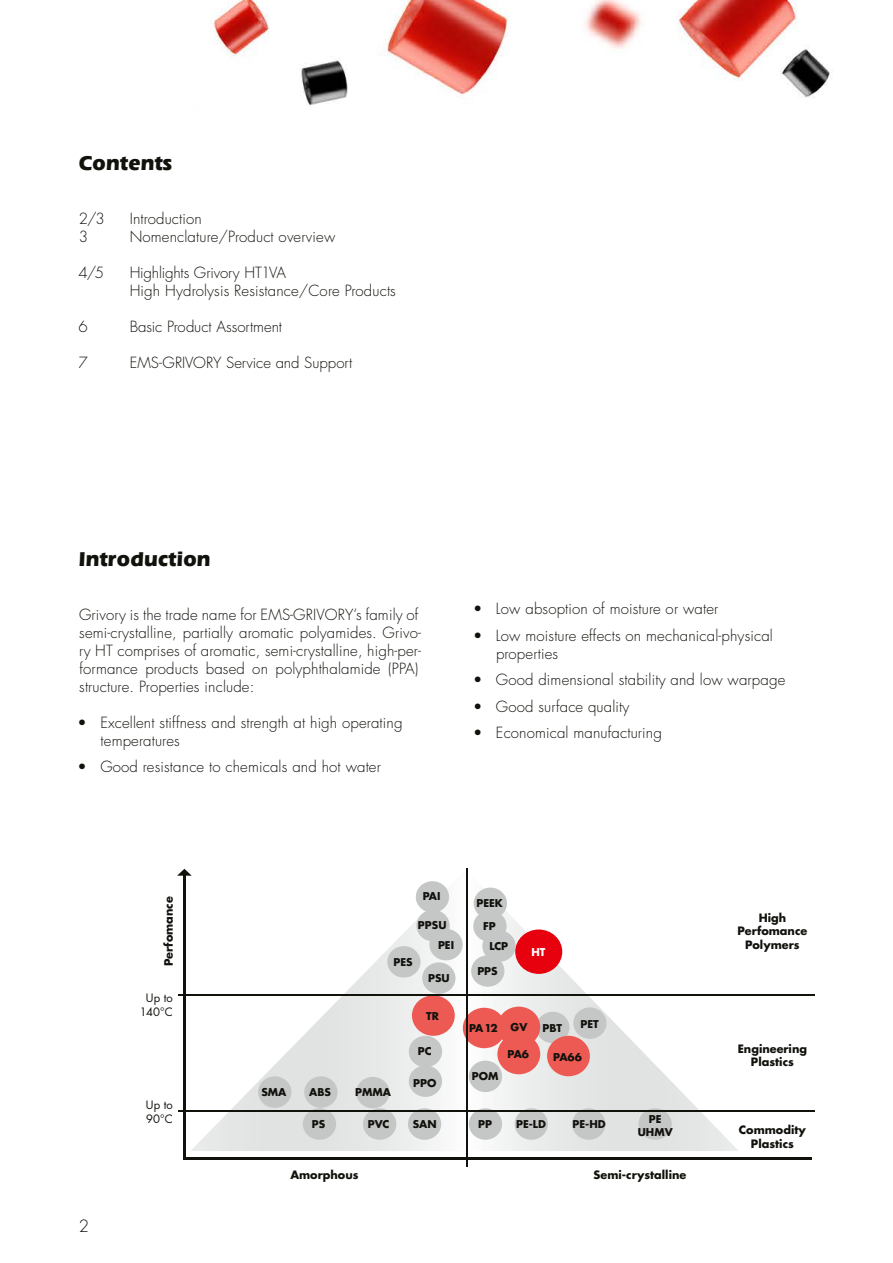
<style>
.page{position:relative;width:893px;height:1263px;background:#fff}
.page>*{position:absolute;margin:0;border:0;box-sizing:border-box;transform-origin:0 0}
.t1{font:700 21px "Eras IT Cby BT";letter-spacing:.01em;color:#12120d}
.t2{font:300 16.5px "Futura LT Pro";color:#12120d}
.t3{font:300 15px/18px "Futura LT Pro";letter-spacing:.01em;color:#12120d}
.t4{font:700 11.25px/13.5px "Futura LT Pro";color:#12120d;text-align:center}
.t5{font:11.25px/13.5px "Futura LT Pro";letter-spacing:.015em;color:#12120d}
.t6{font:700 10.5px/20.1px "Futura LT Pro";color:#12120d}
.t7{font:700 10.5px "Futura LT Pro";color:#fff}
</style>
<div class="page">
<img style="left:211px;top:0;width:621px;height:105px">
<img style="left:191px;top:869px;width:547px;height:282px">
<hr style="left:183px;top:875px;width:3px;height:283px;background:#12120d">
<svg style="left:177px;top:869px;width:15px;height:7px"></svg>
<hr style="left:183px;top:1157px;width:629px;height:2px;background:#12120d">
<div style="left:416px;top:881px;width:33px;height:32px;background:#c5c7c7;border-radius:50%"></div>
<div style="left:416px;top:910px;width:34px;height:31px;background:#c5c7c7;border-radius:50%"></div>
<div style="left:429px;top:929px;width:34px;height:31px;background:#c5c7c7;border-radius:50%"></div>
<div style="left:387px;top:946px;width:34px;height:31px;background:#c5c7c7;border-radius:50%"></div>
<div style="left:422px;top:962px;width:33px;height:32px;background:#c5c7c7;border-radius:50%"></div>
<div style="left:471px;top:955px;width:33px;height:32px;background:#c5c7c7;border-radius:50%"></div>
<div style="left:409px;top:1036px;width:33px;height:31px;background:#c5c7c7;border-radius:50%"></div>
<div style="left:409px;top:1065px;width:33px;height:32px;background:#c5c7c7;border-radius:50%"></div>
<div style="left:356px;top:1077px;width:33px;height:31px;background:#c5c7c7;border-radius:50%"></div>
<div style="left:304px;top:1076px;width:34px;height:32px;background:#c5c7c7;border-radius:50%"></div>
<div style="left:258px;top:1076px;width:33px;height:32px;background:#c5c7c7;border-radius:50%"></div>
<div style="left:303px;top:1108px;width:33px;height:32px;background:#c5c7c7;border-radius:50%"></div>
<div style="left:363px;top:1108px;width:33px;height:32px;background:#c5c7c7;border-radius:50%"></div>
<div style="left:408px;top:1108px;width:33px;height:32px;background:#c5c7c7;border-radius:50%"></div>
<div style="left:469px;top:1108px;width:33px;height:32px;background:#c5c7c7;border-radius:50%"></div>
<div style="left:469px;top:1061px;width:33px;height:31px;background:#c5c7c7;border-radius:50%"></div>
<div style="left:536px;top:1012px;width:33px;height:31px;background:#c5c7c7;border-radius:50%"></div>
<div style="left:573px;top:1007px;width:34px;height:32px;background:#c5c7c7;border-radius:50%"></div>
<div style="left:515px;top:1108px;width:33px;height:32px;background:#c5c7c7;border-radius:50%"></div>
<div style="left:572px;top:1108px;width:33px;height:32px;background:#c5c7c7;border-radius:50%"></div>
<div style="left:638px;top:1108px;width:34px;height:32px;background:#c5c7c7;border-radius:50%"></div>
<div style="left:482px;top:930px;width:34px;height:32px;background:#c5c7c7;border-radius:50%"></div>
<div style="left:473px;top:910px;width:34px;height:32px;background:#c5c7c7;border-radius:50%"></div>
<div style="left:474px;top:888px;width:33px;height:31px;background:#c5c7c7;border-radius:50%"></div>
<div style="left:412px;top:995px;width:43px;height:41px;background:#ec5a53;border-radius:50%"></div>
<div style="left:463px;top:1008px;width:43px;height:40px;background:#ec5a53;border-radius:50%"></div>
<div style="left:515px;top:929px;width:47px;height:45px;background:#e7000e;border-radius:50%"></div>
<div style="left:497px;top:1034px;width:43px;height:40px;background:#ec5a53;border-radius:50%"></div>
<div style="left:547px;top:1036px;width:43px;height:40px;background:#ec5a53;border-radius:50%"></div>
<div style="left:497px;top:1007px;width:43px;height:40px;background:#ec5a53;border-radius:50%"></div>
<hr style="left:466px;top:869px;width:1px;height:298px;background:#12120d">
<hr style="left:178px;top:1110px;width:636px;height:2px;background:#12120d">
<hr style="left:178px;top:994px;width:636px;height:2px;background:#12120d">
<h1 class="t1" style="left:79px;top:150px;width:95px">Contents</h1>
<p class="t3" style="left:79px;top:209px;width:28px">2/3</p>
<p class="t3" style="left:130px;top:209px;width:74px">Introduction</p>
<p class="t3" style="left:79px;top:227px;width:11px">3</p>
<p class="t3" style="left:130px;top:227px;width:207px">Nomenclature/Product overview</p>
<p class="t3" style="left:79px;top:263px;width:27px">4/5</p>
<p class="t3" style="left:130px;top:263px;width:268px">Highlights Grivory HT1VA<br>High Hydrolysis Resistance/Core Products</p>
<p class="t3" style="left:79px;top:317px;width:11px">6</p>
<p class="t3" style="left:130px;top:317px;width:154px">Basic Product Assortment</p>
<p class="t3" style="left:79px;top:353px;width:11px">7</p>
<p class="t3" style="left:130px;top:353px;width:224px">EMS-GRIVORY Service and Support</p>
<h1 class="t1" style="left:79px;top:546px;width:133px">Introduction</h1>
<p class="t3" style="left:79px;top:605px;width:343px">Grivory is the trade name for EMS-GRIVORY’s family of semi-crystalline, partially aromatic polyamides. Grivo&shy;ry HT comprises of aromatic, semi-crystalline, high-per&shy;formance products based on polyphthalamide (PPA) structure. Properties include:</p>
<p class="t3" style="left:101px;top:713px;width:303px;text-indent:-23px">• Excellent stiffness and strength at high operating temperatures</p>
<p class="t3" style="left:78px;top:758px;width:305px">• Good resistance to chemicals and hot water</p>
<p class="t3" style="left:473px;top:600px;width:247px">• Low absoption of moisture or water</p>
<p class="t3" style="left:496px;top:626px;width:278px;text-indent:-23px">• Low moisture effects on mechanical-physical properties</p>
<p class="t3" style="left:473px;top:671px;width:314px">• Good dimensional stability and low warpage</p>
<p class="t3" style="left:473px;top:697px;width:158px">• Good surface quality</p>
<p class="t3" style="left:473px;top:724px;width:190px">• Economical manufacturing</p>
<p class="t4" style="left:162px;top:966px;width:71px;rotate:-90deg">Perfomance</p>
<p class="t6" style="left:423px;top:886px;width:19px">PAI</p>
<p class="t6" style="left:438px;top:915px;width:18px;text-indent:-20px">PPSU<br>PEI</p>
<p class="t6" style="left:428px;top:968px;width:23px">PSU</p>
<p class="t6" style="left:393px;top:952px;width:21px">PES</p>
<p class="t6" style="left:476px;top:892px;width:28px">PEEK</p>
<p class="t6" style="left:489px;top:916px;width:20px;text-indent:-6px">FP<br>LCP</p>
<p class="t6" style="left:477px;top:961px;width:22px">PPS</p>
<p class="t7" style="left:531px;top:944px;width:16px">HT</p>
<p class="t4" style="left:738px;top:910px;width:71px">High<br>Perfomance<br>Polymers</p>
<p class="t2" style="left:79px;top:1215px;width:12px">2</p>
<p class="t5" style="left:140px;top:991px;width:35px;text-align:center">Up to<br>140°C</p>
<p class="t5" style="left:146px;top:1098px;width:29px">Up to<br>90°C</p>
<p class="t6" style="left:426px;top:1005px;width:14px">TR</p>
<p class="t6" style="left:580px;top:1014px;width:20px">PET</p>
<p class="t6" style="left:469px;top:1018px;width:60px">PA 12 GV</p>
<p class="t6" style="left:508px;top:1044px;width:23px">PA6</p>
<p class="t6" style="left:553px;top:1046px;width:30px">PA66</p>
<p class="t6" style="left:542px;top:1017px;width:21px">PBT</p>
<p class="t6" style="left:418px;top:1041px;width:15px">PC</p>
<p class="t6" style="left:413px;top:1072px;width:25px">PPO</p>
<p class="t6" style="left:472px;top:1066px;width:28px">POM</p>
<p class="t6" style="left:261px;top:1081px;width:26px">SMA</p>
<p class="t6" style="left:309px;top:1081px;width:23px">ABS</p>
<p class="t6" style="left:355px;top:1081px;width:37px">PMMA</p>
<p class="t6" style="left:312px;top:1114px;width:15px">PS</p>
<p class="t6" style="left:368px;top:1114px;width:23px">PVC</p>
<p class="t6" style="left:413px;top:1114px;width:25px">SAN</p>
<p class="t6" style="left:478px;top:1114px;width:15px">PP</p>
<p class="t6" style="left:516px;top:1114px;width:31px">PE-LD</p>
<p class="t6" style="left:573px;top:1114px;width:35px">PE-HD</p>
<p class="t6" style="left:638px;top:1112px;width:36px;line-height:12.6px;text-align:center">PE<br>UHMV</p>
<p class="t4" style="left:290px;top:1167px;width:70px">Amorphous</p>
<p class="t4" style="left:594px;top:1167px;width:94px">Semi-crystalline</p>
<p class="t4" style="left:738px;top:1041px;width:71px">Engineering<br>Plastics</p>
<p class="t4" style="left:739px;top:1123px;width:68px">Commodity<br>Plastics</p>
</div>
